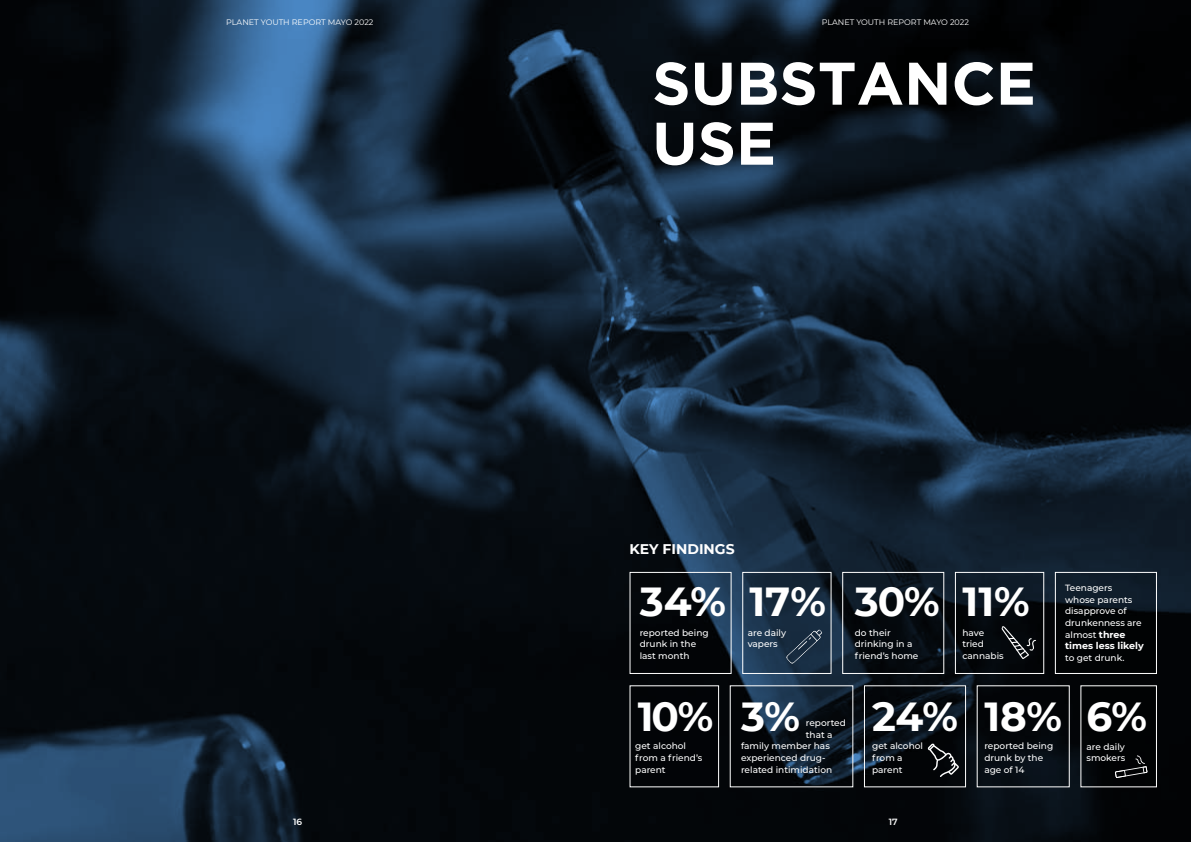
<style>
.page{position:relative;width:1191px;height:842px;background:#fff}
.page>*{position:absolute;margin:0;border:0;box-sizing:border-box;transform-origin:0 0}
.t1{font:700 60px/60px "Gotham";color:#fff}
.t2{font:700 40.5px "Montserrat";color:#fff}
.t3{font:700 14px "Montserrat";color:#fff}
.t4{font:700 9.5px "Montserrat";color:#fff}
.t5{font:500 9px/11.7px "Montserrat";color:#fff}
.t6{font:600 9px "Montserrat";color:#fff}
.t7{font:8px "Montserrat";color:#fff}
.s1{font-weight:700;font-size:9.5px}
</style>
<div class="page">
<img style="left:0;top:0;width:1191px;height:842px">
<div style="left:977px;top:686px;width:91px;height:100px;background:#001b20;opacity:.2"></div>
<div style="left:1055px;top:573px;width:101px;height:100px;background:#001b20;opacity:.2"></div>
<div style="left:1054px;top:572px;width:103px;height:102px;border:1px solid #fff"></div>
<div style="left:630px;top:686px;width:88px;height:100px;background:#020407"></div>
<div style="left:730px;top:686px;width:122px;height:100px;background:#001b20;opacity:.2"></div>
<div style="left:865px;top:686px;width:100px;height:100px;background:#001b20;opacity:.2"></div>
<div style="left:864px;top:685px;width:102px;height:102px;border:1px solid #fff"></div>
<div style="left:1081px;top:686px;width:75px;height:100px;background:#010304"></div>
<div style="left:630px;top:573px;width:100px;height:100px;background:#001b20;opacity:.2"></div>
<div style="left:629px;top:572px;width:102px;height:102px;border:1px solid #fff"></div>
<div style="left:743px;top:573px;width:87px;height:100px;background:#001b20;opacity:.2"></div>
<div style="left:742px;top:572px;width:89px;height:102px;border:1px solid #fff"></div>
<div style="left:843px;top:573px;width:100px;height:100px;background:#001b20;opacity:.2"></div>
<div style="left:842px;top:572px;width:102px;height:102px;border:1px solid #fff"></div>
<svg style="left:786px;top:629px;width:36px;height:35px"></svg>
<svg style="left:1115px;top:755px;width:32px;height:23px"></svg>
<div style="left:956px;top:573px;width:87px;height:100px;background:#001b20;opacity:.2"></div>
<div style="left:955px;top:572px;width:89px;height:102px;border:1px solid #fff"></div>
<svg style="left:928px;top:744px;width:31px;height:33px"></svg>
<svg style="left:1001px;top:626px;width:35px;height:33px"></svg>
<p class="t7" style="left:226px;top:17px;width:149px">PLANET YOUTH REPORT MAYO 2022</p>
<p class="t7" style="left:821px;top:17px;width:149px">PLANET YOUTH REPORT MAYO 2022</p>
<p class="t1" style="left:652px;top:58px;width:385px">SUBSTANCE<br>USE</p>
<p class="t3" style="left:629px;top:540px;width:107px">KEY FINDINGS</p>
<p class="t2" style="left:639px;top:577px;width:88px">34%</p>
<p class="t5" style="left:639px;top:627px;width:70px">reported being drunk in the last month</p>
<p class="t2" style="left:855px;top:577px;width:86px">30%</p>
<p class="t5" style="left:855px;top:627px;width:65px">do their drinking in a friend’s home</p>
<p class="t5" style="left:962px;top:627px;width:43px">have tried cannabis</p>
<p class="t2" style="left:749px;top:577px;width:78px">17%</p>
<p class="t2" style="left:962px;top:577px;width:69px">11%</p>
<p class="t5" style="left:747px;top:627px;width:40px">are daily vapers</p>
<p class="t5" style="left:1065px;top:582px;width:78px">Teenagers whose parents disapprove of drunkenness are almost <span class="s1">three</span></p>
<p class="t4" style="left:1065px;top:640px;width:80px">times less likely</p>
<p class="t5" style="left:1065px;top:652px;width:61px">to get drunk.</p>
<p class="t2" style="left:984px;top:692px;width:79px">18%</p>
<p class="t2" style="left:638px;top:692px;width:77px">10%</p>
<p class="t5" style="left:635px;top:740px;width:69px">get alcohol from a friend’s parent</p>
<p class="t5" style="left:872px;top:740px;width:52px">get alcohol from a parent</p>
<p class="t2" style="left:872px;top:692px;width:87px">24%</p>
<p class="t2" style="left:741px;top:692px;width:61px">3%</p>
<p class="t5" style="left:806px;top:717px;width:41px">reported that a</p>
<p class="t5" style="left:741px;top:740px;width:93px">family member has experienced drug&shy;related intimidation</p>
<p class="t5" style="left:984px;top:740px;width:70px">reported being drunk by the age of 14</p>
<p class="t6" style="left:293px;top:816px;width:11px">16</p>
<p class="t6" style="left:888px;top:816px;width:10px">17</p>
<p class="t2" style="left:1086px;top:692px;width:62px">6%</p>
<p class="t5" style="left:1086px;top:740px;width:40px">are daily smokers</p>
</div>
